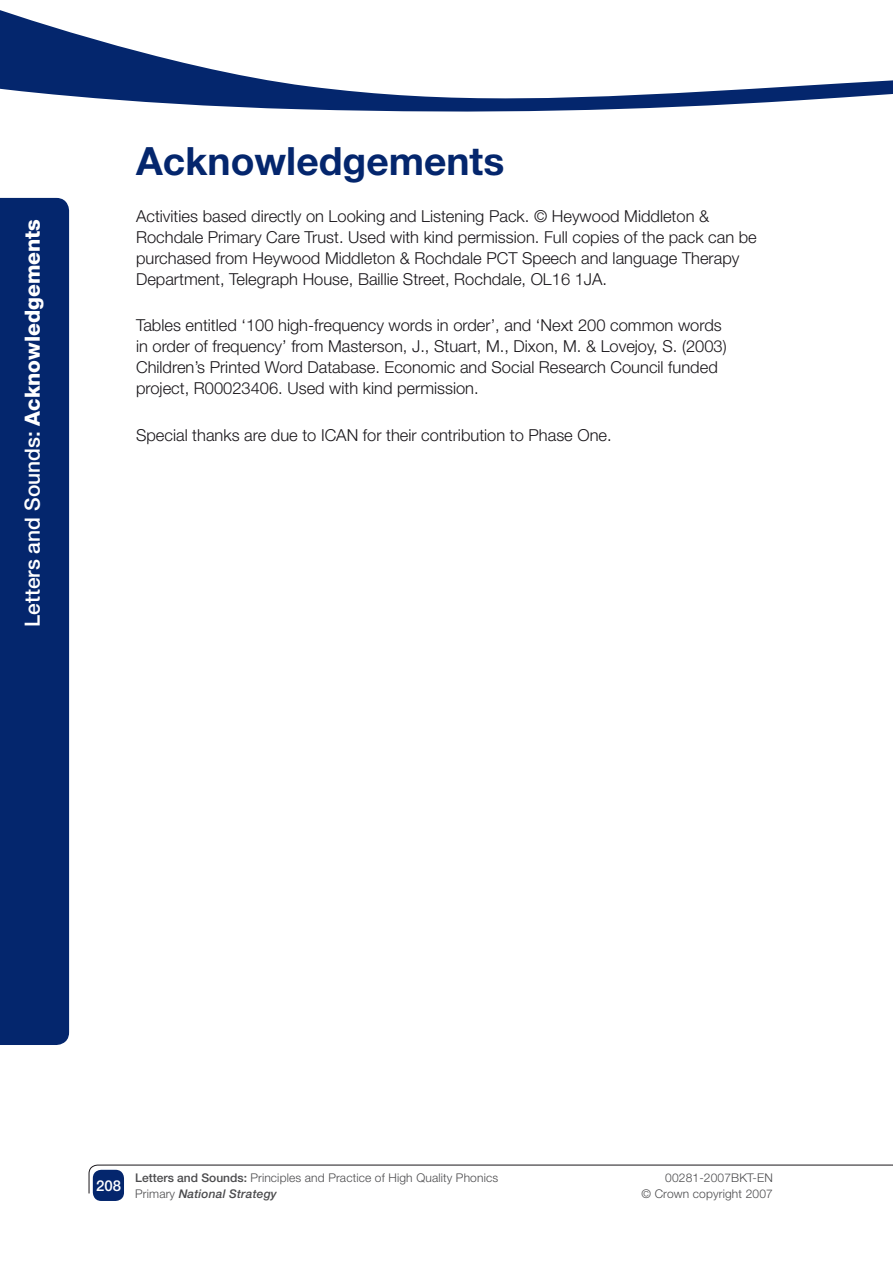
<style>
.page{position:relative;width:893px;height:1263px;background:#fff}
.page>*{position:absolute;margin:0;border:0;box-sizing:border-box;transform-origin:0 0}
.t1{font:700 39px "Helvetica Neue LT";color:#04266d}
.t2{font:500 21px "Helvetica Neue LT";color:#fff}
.t3{font:300 16.5px/21px "Helvetica Neue LT";color:#1a171b}
.t4{font:500 15px "Helvetica Neue LT";color:#fff}
.t5{font:300 12px/16.5px "Helvetica Neue LT";letter-spacing:.01em;color:#4b4b4d}
.s1{font-weight:800}
.s2{font-weight:500}
.s3{font-weight:500;font-style:italic}
</style>
<div class="page">
<svg style="left:88px;top:1164px;width:805px;height:30px"></svg>
<div style="left:93px;top:1170px;width:31px;height:31px;background:#04266d;border-radius:9px"></div>
<div style="left:0;top:198px;width:69px;height:847px;background:#04266d"></div>
<svg style="left:0;top:10px;width:893px;height:102px"></svg>
<p class="t2" style="left:20px;top:627px;width:410px;rotate:-90deg">Letters and Sounds: <span class="s1">Acknowledgements</span></p>
<h1 class="t1" style="left:136px;top:137px;width:370px">Acknowledgements</h1>
<p class="t3" style="left:136px;top:205px;width:622px">Activities based directly on Looking and Listening Pack. © Heywood Middleton &amp; Rochdale Primary Care Trust. Used with kind permission. Full copies of the pack can be purchased from Heywood Middleton &amp; Rochdale PCT Speech and language Therapy Department, Telegraph House, Baillie Street, Rochdale, OL16 1JA.</p>
<p class="t3" style="left:136px;top:314px;width:592px">Tables entitled ‘100 high-frequency words in order’, and ‘Next 200 common words in order of frequency’ from Masterson, J., Stuart, M., Dixon, M. &amp; Lovejoy, S. (2003)<br>Children’s Printed Word Database. Economic and Social Research Council funded project, R00023406. Used with kind permission.</p>
<p class="t3" style="left:136px;top:424px;width:477px">Special thanks are due to ICAN for their contribution to Phase One.</p>
<p class="t4" style="left:96px;top:1176px;width:26px">208</p>
<p class="t5" style="left:135px;top:1169px;width:364px"><span class="s2">Letters and Sounds:</span> Principles and Practice of High Quality Phonics<br>Primary <span class="s3">National Strategy</span></p>
<p class="t5" style="left:641px;top:1169px;width:133px;text-align:right">00281-2007BKT-EN<br>© Crown copyright 2007</p>
</div>
